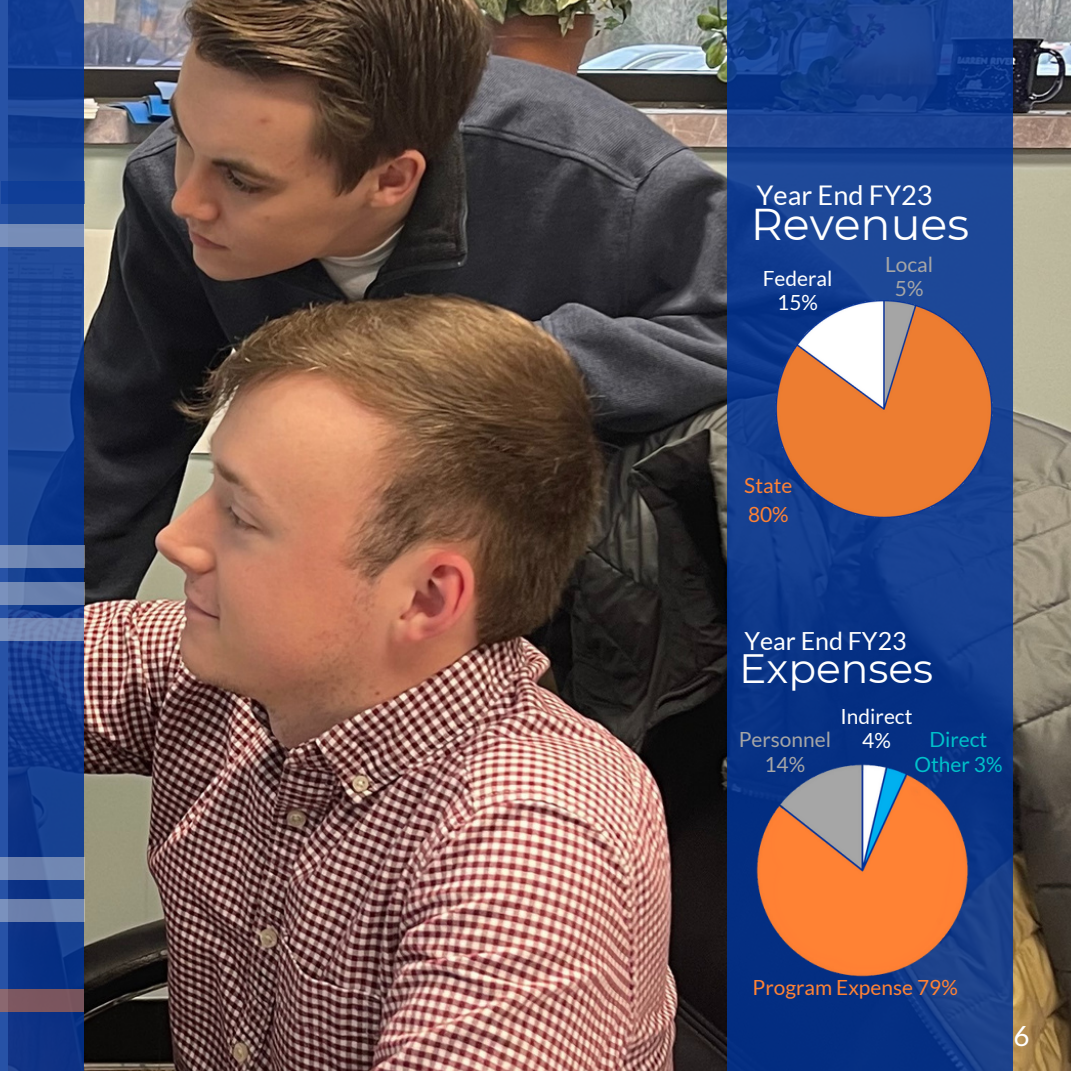
<style>
.page{position:relative;width:1071px;height:1071px;background:#fff}
.page>*{position:absolute;margin:0;border:0;box-sizing:border-box;transform-origin:0 0}
.t1{font:44.45px "Montserrat";color:#fff}
.t2{font:40.95px "Montserrat";color:#fff}
.t3{font:27.82px "Lato";color:#fff}
.t4{font:27.12px "Lato";color:#fff}
.t5{font:25.03px "Lato";color:#fff}
.t6{font:20.82px/28.7px "Lato";color:#ff8234}
.t7{font:20.82px "Lato";color:#fff}
.t8{font:20.82px "Lato";color:#a6a6a6}
.t9{font:20.82px/24.3px "Lato";color:#00c2cb;text-align:center}
</style>
<div class="page">
<img style="left:84px;top:0;width:987px;height:1071px">
<svg style="left:0;top:0;width:84px;height:1071px;background:#163f92"></svg>
<svg style="left:727px;top:0;width:285px;height:1071px;background:#123c8d"></svg>
<img style="left:727px;top:730px;width:270px;height:282px">
<img style="left:739px;top:291px;width:290px;height:236px">
<div style="left:0;top:224px;width:84px;height:23px;background:#778db7"></div>
<div style="left:0;top:545px;width:84px;height:23px;background:linear-gradient(to right,#758cb7,#637aa8)"></div>
<div style="left:0;top:582px;width:84px;height:23px;background:linear-gradient(to right,#748bb6,#647ba9)"></div>
<div style="left:0;top:618px;width:84px;height:23px;background:#768ab5"></div>
<div style="left:0;top:857px;width:84px;height:23px;background:#7187b2"></div>
<svg style="left:0;top:899px;width:84px;height:23px;background:#6e83af"></svg>
<div style="left:0;top:989px;width:84px;height:22px;background:linear-gradient(to right,#825c65,#76525a)"></div>
<div style="left:1px;top:181px;width:83px;height:23px;background:#103e97"></div>
<p class="t4" style="left:756px;top:179px;width:178px">Year End FY23</p>
<p class="t1" style="left:751px;top:197px;width:220px">Revenues</p>
<p class="t7" style="left:763px;top:265px;width:71px">Federal</p>
<p class="t7" style="left:777px;top:289px;width:42px">15%</p>
<p class="t8" style="left:885px;top:251px;width:50px">Local</p>
<p class="t8" style="left:895px;top:275px;width:30px">5%</p>
<p class="t6" style="left:744px;top:471px;width:50px">State<br>80%</p>
<p class="t5" style="left:744px;top:626px;width:164px">Year End FY23</p>
<p class="t2" style="left:739px;top:643px;width:196px">Expenses</p>
<p class="t7" style="left:841px;top:704px;width:73px">Indirect</p>
<p class="t8" style="left:739px;top:727px;width:94px">Personnel</p>
<p class="t7" style="left:862px;top:728px;width:30px">4%</p>
<p class="t8" style="left:765px;top:751px;width:42px">14%</p>
<p class="t9" style="left:914px;top:727px;width:90px">Direct<br>Other 3%</p>
<p class="t6" style="left:753px;top:972px;width:207px">Program Expense 79%</p>
<p class="t3" style="left:1013px;top:1019px;width:18px">6</p>
</div>
